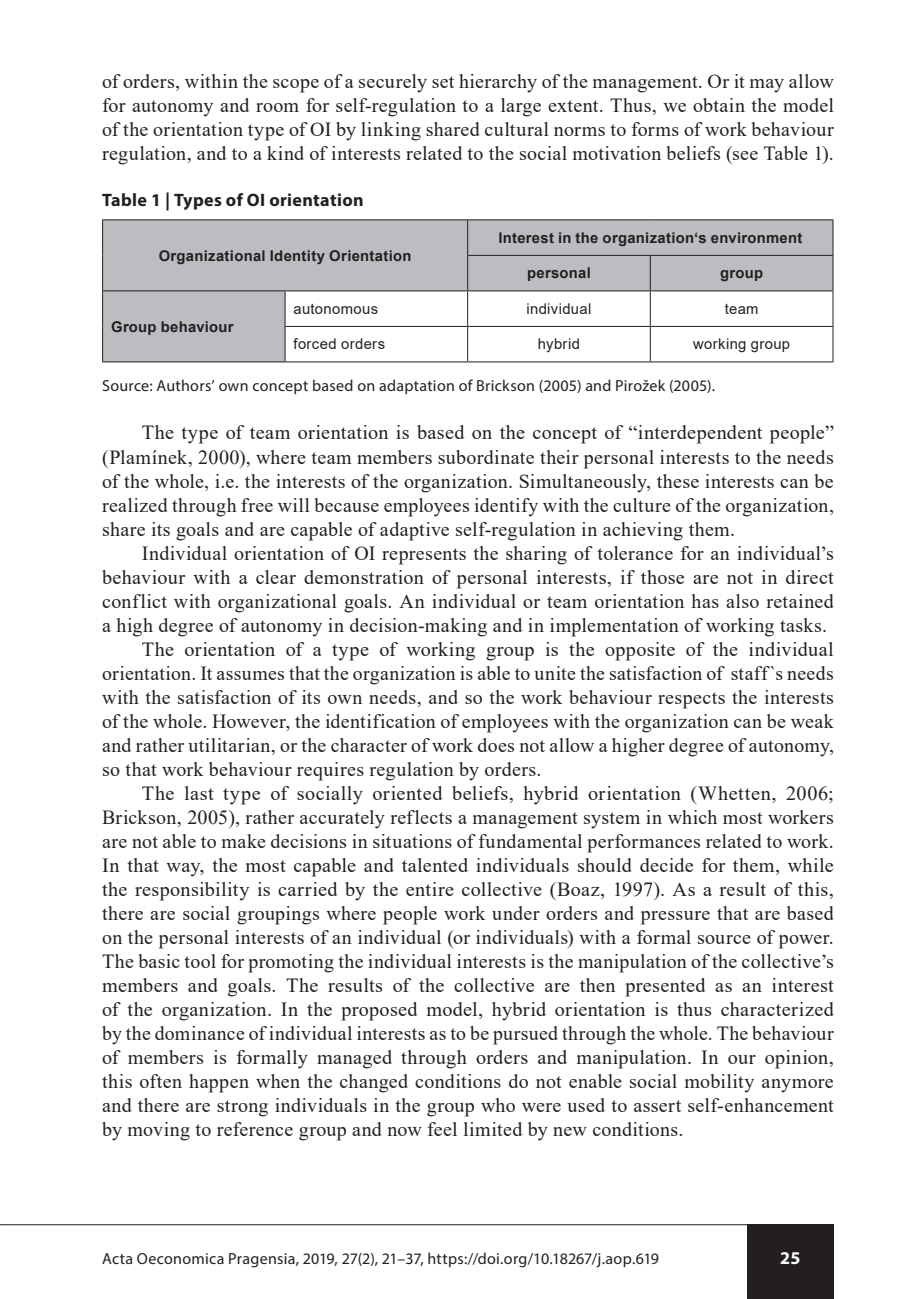
<style>
.page{position:relative;width:919px;height:1299px;background:#fff}
.page>*{position:absolute;margin:0;border:0;box-sizing:border-box;transform-origin:0 0}
.t1{font:20px/24px "Times New Roman";letter-spacing:.015em;color:#231f20;text-align:justify}
.t2{font:700 18px "Myriad Pro";letter-spacing:.02em;color:#231f20}
.t3{font:700 18px "Myriad Pro";color:#fff}
.t4{font:16px "Myriad Pro";letter-spacing:.02em;color:#231f20}
.t5{font:700 14.8px "Arial";letter-spacing:.02em;color:#231f20}
.t6{font:14.8px "Arial";letter-spacing:.025em;color:#231f20}
</style>
<div class="page">
<div style="left:747px;top:1224px;width:86px;height:74px;background:#231f20"></div>
<hr style="left:0;top:1224px;width:833px;height:1px;background:#231f20">
<svg style="left:103px;top:220px;width:729px;height:141px;fill:#bcbdc0"></svg>
<hr style="left:467px;top:220px;width:1px;height:35px;background:#231f20">
<hr style="left:467px;top:255px;width:183px;height:1px;background:#231f20">
<hr style="left:467px;top:256px;width:1px;height:34px;background:#231f20">
<hr style="left:650px;top:255px;width:183px;height:1px;background:#231f20">
<hr style="left:649px;top:256px;width:1px;height:34px;background:#231f20">
<hr style="left:467px;top:291px;width:1px;height:35px;background:#231f20">
<hr style="left:649px;top:291px;width:1px;height:35px;background:#231f20">
<hr style="left:284px;top:326px;width:183px;height:1px;background:#231f20">
<hr style="left:467px;top:326px;width:183px;height:1px;background:#231f20">
<hr style="left:467px;top:327px;width:1px;height:34px;background:#231f20">
<hr style="left:650px;top:326px;width:183px;height:1px;background:#231f20">
<hr style="left:649px;top:327px;width:1px;height:34px;background:#231f20">
<hr style="left:832px;top:291px;width:1px;height:35px;background:#231f20">
<hr style="left:832px;top:327px;width:1px;height:34px;background:#231f20">
<hr style="left:285px;top:361px;width:182px;height:1px;background:#231f20">
<hr style="left:467px;top:361px;width:183px;height:1px;background:#231f20">
<hr style="left:650px;top:361px;width:183px;height:1px;background:#231f20">
<hr style="left:467px;top:219px;width:183px;height:1px;background:#231f20">
<hr style="left:650px;top:219px;width:183px;height:1px;background:#231f20">
<hr style="left:832px;top:220px;width:1px;height:35px;background:#231f20">
<hr style="left:832px;top:256px;width:1px;height:34px;background:#231f20">
<hr style="left:102px;top:290px;width:183px;height:1px;background:#231f20">
<hr style="left:285px;top:290px;width:182px;height:1px;background:#231f20">
<hr style="left:467px;top:290px;width:183px;height:1px;background:#231f20">
<hr style="left:650px;top:290px;width:183px;height:1px;background:#231f20">
<hr style="left:102px;top:219px;width:183px;height:1px;background:#231f20">
<hr style="left:102px;top:220px;width:1px;height:35px;background:#231f20">
<hr style="left:285px;top:219px;width:182px;height:1px;background:#231f20">
<hr style="left:102px;top:255px;width:1px;height:35px;background:#231f20">
<hr style="left:102px;top:291px;width:1px;height:35px;background:#231f20">
<hr style="left:284px;top:291px;width:1px;height:35px;background:#231f20">
<hr style="left:102px;top:326px;width:1px;height:35px;background:#231f20">
<hr style="left:284px;top:327px;width:1px;height:34px;background:#231f20">
<hr style="left:102px;top:361px;width:183px;height:1px;background:#231f20">
<p class="t1" style="left:102px;top:68px;width:733px">of orders, within the scope of a securely set hierarchy of the management. Or it may allow for autonomy and room for self-regulation to a large extent. Thus, we obtain the model of the orientation type of OI by linking shared cultural norms to forms of work behaviour regulation, and to a kind of interests related to the social motivation beliefs (see Table 1).</p>
<p class="t2" style="left:102px;top:188px;width:263px">Table 1 | Types of OI orientation</p>
<p class="t5" style="left:159px;top:245px;width:254px">Organizational Identity Orientation</p>
<p class="t5" style="left:498px;top:227px;width:305px">Interest in the organization‘s environment</p>
<p class="t5" style="left:527px;top:263px;width:65px">personal</p>
<p class="t5" style="left:720px;top:263px;width:44px">group</p>
<p class="t6" style="left:293px;top:298px;width:86px">autonomous</p>
<p class="t6" style="left:526px;top:298px;width:66px">individual</p>
<p class="t6" style="left:724px;top:298px;width:35px">team</p>
<p class="t6" style="left:293px;top:334px;width:93px">forced orders</p>
<p class="t6" style="left:538px;top:334px;width:44px">hybrid</p>
<p class="t6" style="left:693px;top:334px;width:98px">working group</p>
<p class="t4" style="left:102px;top:376px;width:614px">Source: Authors’ own concept based on adaptation of Brickson (2005) and Pirožek (2005).</p>
<p class="t1" style="left:102px;top:420px;width:733px;text-indent:40px">The type of team orientation is based on the concept of “interdependent people” (Plamínek, 2000), where team members subordinate their personal interests to the needs of the whole, i.e. the interests of the organization. Simultaneously, these interests can be realized through free will because employees identify with the culture of the organization, share its goals and are capable of adaptive self-regulation in achieving them.</p>
<p class="t1" style="left:142px;top:540px;width:693px">Individual orientation of OI represents the sharing of tolerance for an individual’s</p>
<p class="t1" style="left:102px;top:564px;width:733px">behaviour with a clear demonstration of personal interests, if those are not in direct</p>
<p class="t1" style="left:102px;top:588px;width:733px">conflict with organizational goals. An individual or team orientation has also retained</p>
<p class="t1" style="left:102px;top:612px;width:726px">a high degree of autonomy in decision-making and in implementation of working tasks.</p>
<p class="t1" style="left:142px;top:636px;width:693px">The orientation of a type of working group is the opposite of the individual</p>
<p class="t1" style="left:102px;top:660px;width:733px">orientation. It assumes that the organization is able to unite the satisfaction of staff`s needs</p>
<p class="t1" style="left:102px;top:684px;width:733px">with the satisfaction of its own needs, and so the work behaviour respects the interests</p>
<p class="t1" style="left:102px;top:708px;width:733px">of the whole. However, the identification of employees with the organization can be weak</p>
<p class="t1" style="left:102px;top:732px;width:733px">and rather utilitarian, or the character of work does not allow a higher degree of autonomy,</p>
<p class="t1" style="left:102px;top:756px;width:441px">so that work behaviour requires regulation by orders.</p>
<p class="t1" style="left:142px;top:780px;width:693px">The last type of socially oriented beliefs, hybrid orientation (Whetten, 2006;</p>
<p class="t1" style="left:102px;top:804px;width:733px">Brickson, 2005), rather accurately reflects a management system in which most workers</p>
<p class="t1" style="left:102px;top:828px;width:733px">are not able to make decisions in situations of fundamental performances related to work.</p>
<p class="t1" style="left:102px;top:852px;width:733px">In that way, the most capable and talented individuals should decide for them, while</p>
<p class="t1" style="left:102px;top:876px;width:733px">the responsibility is carried by the entire collective (Boaz, 1997). As a result of this,</p>
<p class="t1" style="left:102px;top:900px;width:733px">there are social groupings where people work under orders and pressure that are based</p>
<p class="t1" style="left:102px;top:924px;width:733px">on the personal interests of an individual (or individuals) with a formal source of power.</p>
<p class="t1" style="left:102px;top:948px;width:733px">The basic tool for promoting the individual interests is the manipulation of the collective’s</p>
<p class="t1" style="left:102px;top:972px;width:733px">members and goals. The results of the collective are then presented as an interest</p>
<p class="t1" style="left:102px;top:996px;width:733px">of the organization. In the proposed model, hybrid orientation is thus characterized</p>
<p class="t1" style="left:102px;top:1020px;width:733px">by the dominance of individual interests as to be pursued through the whole. The behaviour</p>
<p class="t1" style="left:102px;top:1044px;width:733px">of members is formally managed through orders and manipulation. In our opinion,</p>
<p class="t1" style="left:102px;top:1068px;width:733px">this often happen when the changed conditions do not enable social mobility anymore</p>
<p class="t1" style="left:102px;top:1092px;width:733px">and there are strong individuals in the group who were used to assert self-enhancement</p>
<p class="t1" style="left:102px;top:1116px;width:583px">by moving to reference group and now feel limited by new conditions.</p>
<p class="t5" style="left:111px;top:316px;width:124px">Group behaviour</p>
<p class="t4" style="left:102px;top:1248px;width:558px">Acta Oeconomica Pragensia, 2019, 27(2), 21–37, https://doi.org/10.18267/j.aop.619</p>
<p class="t3" style="left:780px;top:1245px;width:22px">25</p>
</div>
